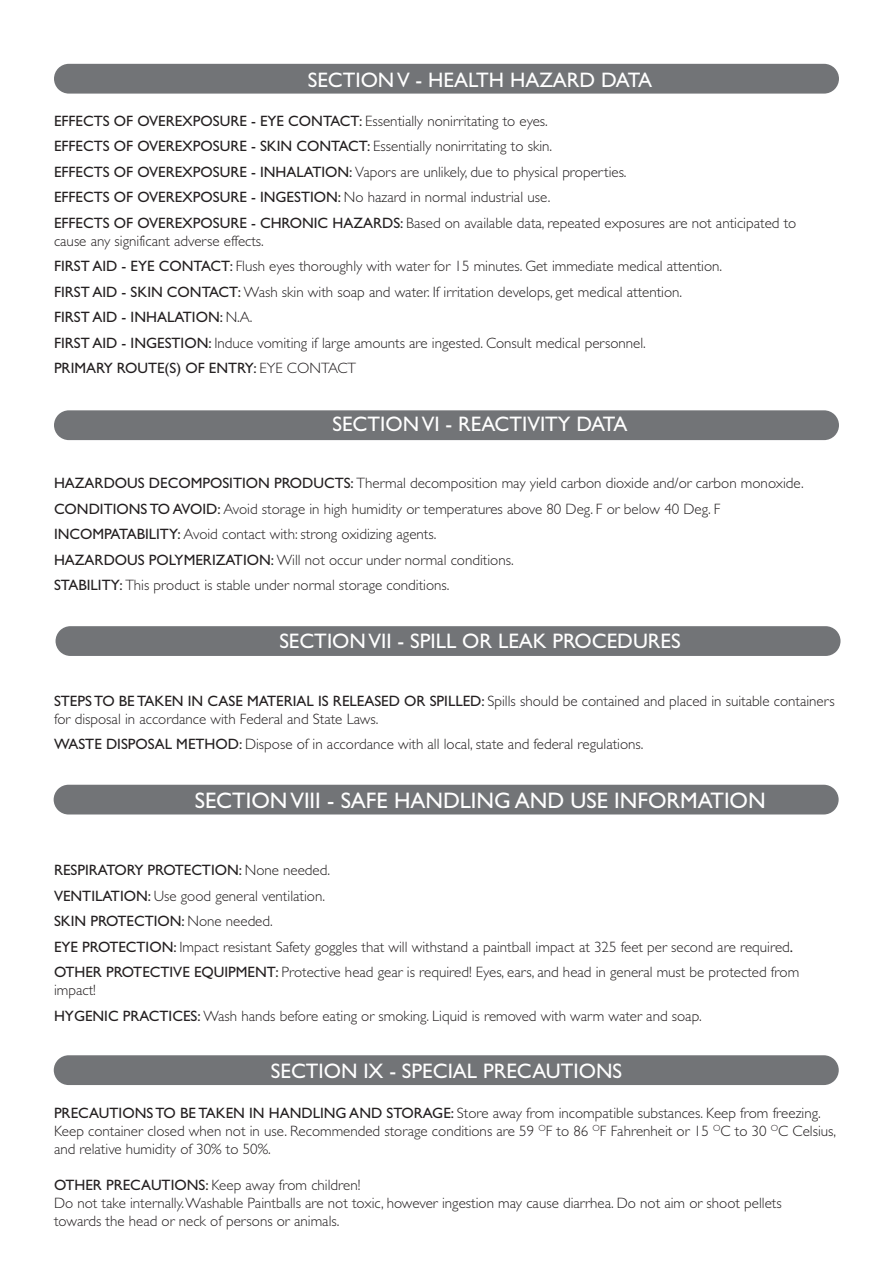
<style>
.page{position:relative;width:893px;height:1263px;background:#fff}
.page>*{position:absolute;margin:0;border:0;box-sizing:border-box;transform-origin:0 0}
.t1{font:22.5px "Gill Sans";color:#fff}
.t2{font:21px "Gill Sans";color:#fff}
.t3{font:300 15px/25.5px "Gill Sans";color:#231f20}
.s1{font-weight:400}
</style>
<div class="page">
<div style="left:54px;top:410px;width:785px;height:30px;background:#727477"></div>
<div style="left:54px;top:1055px;width:785px;height:30px;background:#727477"></div>
<div style="left:54px;top:64px;width:785px;height:30px;background:#727477"></div>
<div style="left:54px;top:785px;width:785px;height:29px;background:#727477"></div>
<div style="left:56px;top:626px;width:784px;height:30px;background:#727477"></div>
<h2 class="t2" style="left:308px;top:67px;width:346px">SECTIONV - HEALTH HAZARD DATA</h2>
<p class="t3" style="left:54px;top:108px;width:744px"><span class="s1">EFFECTS OF OVEREXPOSURE - EYE CONTACT:</span> Essentially nonirritating to eyes.<br><span class="s1">EFFECTS OF OVEREXPOSURE - SKIN CONTACT:</span> Essentially nonirritating to skin.<br><span class="s1">EFFECTS OF OVEREXPOSURE - INHALATION:</span> Vapors are unlikely, due to physical properties.<br><span class="s1">EFFECTS OF OVEREXPOSURE - INGESTION:</span> No hazard in normal industrial use.<br><span class="s1">EFFECTS OF OVEREXPOSURE - CHRONIC HAZARDS:</span> Based on available data, repeated exposures are not anticipated to</p>
<p class="t3" style="left:54px;top:228px;width:670px">cause any significant adverse effects.<br><span class="s1">FIRST AID - EYE CONTACT:</span> Flush eyes thoroughly with water for 15 minutes. Get immediate medical attention.<br><span class="s1">FIRST AID - SKIN CONTACT:</span> Wash skin with soap and water. If irritation develops, get medical attention.<br><span class="s1">FIRST AID - INHALATION:</span> N.A.<br><span class="s1">FIRST AID - INGESTION:</span> Induce vomiting if large amounts are ingested. Consult medical personnel.<br><span class="s1">PRIMARY ROUTE(S) OF ENTRY:</span> EYE CONTACT</p>
<h2 class="t2" style="left:332px;top:412px;width:297px">SECTIONVI - REACTIVITY DATA</h2>
<p class="t3" style="left:54px;top:470px;width:751px"><span class="s1">HAZARDOUS DECOMPOSITION PRODUCTS:</span> Thermal decomposition may yield carbon dioxide and/or carbon monoxide.<br><span class="s1">CONDITIONS TO AVOID:</span> Avoid storage in high humidity or temperatures above 80 Deg. F or below 40 Deg. F <span class="s1">INCOMPATABILITY:</span> Avoid contact with: strong oxidizing agents.<br><span class="s1">HAZARDOUS POLYMERIZATION:</span> Will not occur under normal conditions.<br><span class="s1">STABILITY:</span> This product is stable under normal storage conditions.</p>
<h2 class="t2" style="left:279px;top:629px;width:403px">SECTIONVII - SPILL OR LEAK PROCEDURES</h2>
<p class="t3" style="left:54px;top:691px;width:782px;line-height:18px"><span class="s1">STEPS TO BE TAKEN IN CASE MATERIAL IS RELEASED OR SPILLED:</span> Spills should be contained and placed in suitable containers for disposal in accordance with Federal and State Laws.</p>
<p class="t3" style="left:54px;top:731px;width:591px"><span class="s1">WASTE DISPOSAL METHOD:</span> Dispose of in accordance with all local, state and federal regulations.</p>
<h1 class="t1" style="left:195px;top:787px;width:572px">SECTIONVIII - SAFE HANDLING AND USE INFORMATION</h1>
<p class="t3" style="left:54px;top:857px;width:747px"><span class="s1">RESPIRATORY PROTECTION:</span> None needed.<br><span class="s1">VENTILATION:</span> Use good general ventilation.<br><span class="s1">SKIN PROTECTION:</span> None needed.<br><span class="s1">EYE PROTECTION:</span> Impact resistant Safety goggles that will withstand a paintball impact at 325 feet per second are required<span class="s1">.<br>OTHER PROTECTIVE EQUIPMENT:</span> Protective head gear is required! Eyes, ears, and head in general must be protected from</p>
<p class="t3" style="left:54px;top:977px;width:649px">impact!<br><span class="s1">HYGENIC PRACTICES:</span> Wash hands before eating or smoking. Liquid is removed with warm water and soap.</p>
<h2 class="t2" style="left:271px;top:1058px;width:353px">SECTION IX - SPECIAL PRECAUTIONS</h2>
<p class="t3" style="left:54px;top:1103px;width:784px;line-height:18px"><span class="s1">PRECAUTIONS TO BE TAKEN IN HANDLING AND STORAGE:</span> Store away from incompatible substances. Keep from freezing.<br>Keep container closed when not in use. Recommended storage conditions are 59 <sup>O</sup>F to 86 <sup>O</sup>F Fahrenheit or 15 <sup>O</sup>C to 30 <sup>O</sup>C Celsius, and relative humidity of 30% to 50%.</p>
<p class="t3" style="left:54px;top:1175px;width:729px;line-height:18px"><span class="s1">OTHER PRECAUTIONS:</span> Keep away from children!<br>Do not take internally.Washable Paintballs are not toxic, however ingestion may cause diarrhea. Do not aim or shoot pellets towards the head or neck of persons or animals.</p>
</div>
